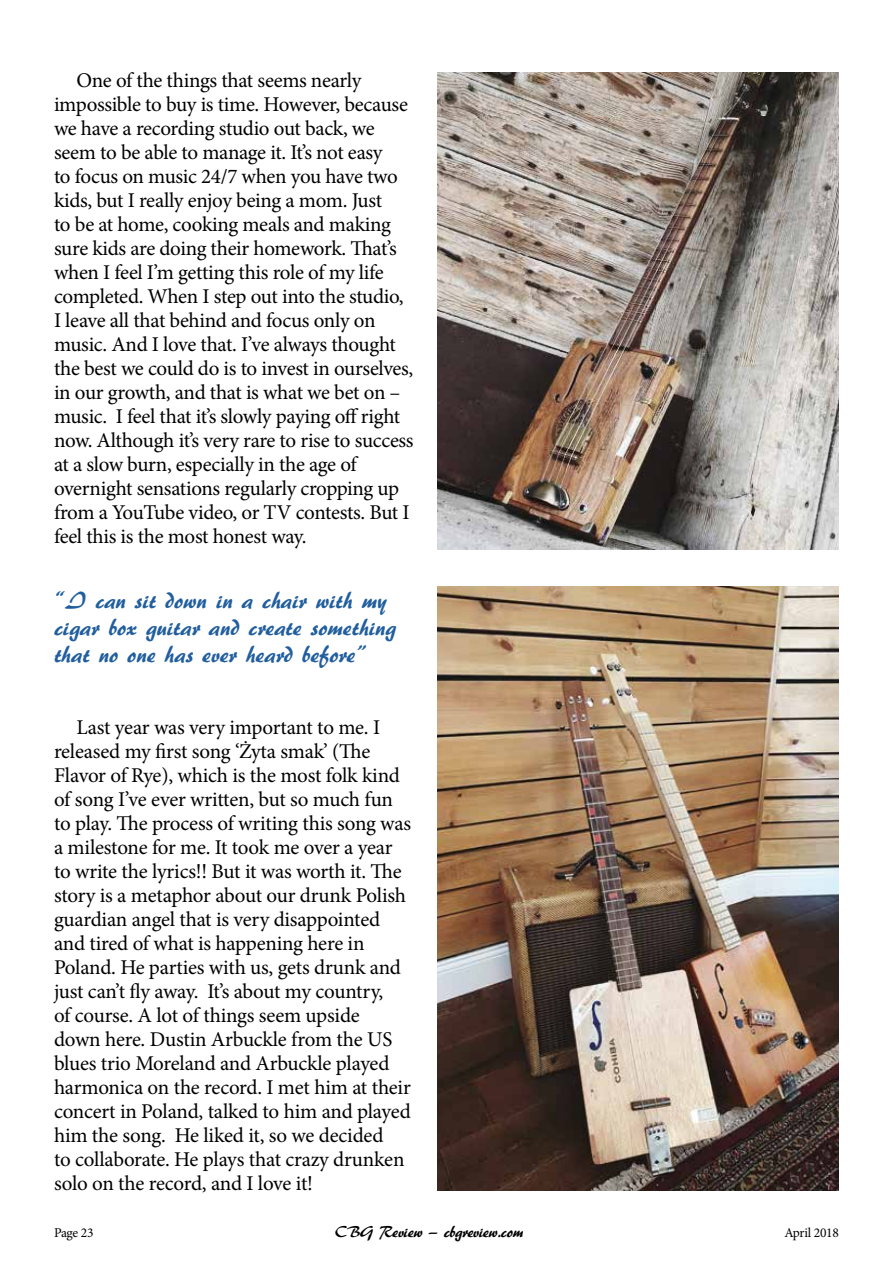
<style>
.page{position:relative;width:893px;height:1263px;background:#fff}
.page>*{position:absolute;margin:0;border:0;box-sizing:border-box;transform-origin:0 0}
.t1{font:24px/27px "ARBERKLEY";color:#215e9e}
.t2{font:21px/24px "Minion Pro";letter-spacing:-.015em;color:#000}
.t3{font:16.5px "ARBERKLEY";letter-spacing:-.02em;color:#000}
.t4{font:13.5px "Minion Pro";letter-spacing:-.02em;color:#000}
</style>
<div class="page">
<img style="left:437px;top:72px;width:402px;height:478px">
<img style="left:437px;top:586px;width:402px;height:605px">
<p class="t2" style="left:54px;top:69px;width:361px;text-indent:22px">One of the things that seems nearly impossible to buy is time. However, because we have a recording studio out back, we seem to be able to manage it. It’s not easy<br>to focus on music 24/7 when you have two kids, but I really enjoy being a mom. Just<br>to be at home, cooking meals and making sure kids are doing their homework. That’s when I feel I’m getting this role of my life completed. When I step out into the studio, I leave all that behind and focus only on music. And I love that. I’ve always thought the best we could do is to invest in ourselves, in our growth, and that is what we bet on – music. I feel that it’s slowly paying off right now. Although it’s very rare to rise to success at a slow burn, especially in the age of overnight sensations regularly cropping up from a YouTube video, or TV contests. But I feel this is the most honest way.</p>
<p class="t1" style="left:54px;top:587px;width:344px">“I can sit down in a chair with my cigar box guitar and create something that no one has ever heard before”</p>
<p class="t2" style="left:54px;top:715px;width:359px;text-indent:22px">Last year was very important to me. I released my first song ‘Żyta smak’ (The Flavor of Rye), which is the most folk kind of song I’ve ever written, but so much fun to play. The process of writing this song was a milestone for me. It took me over a year to write the lyrics!! But it was worth it. The story is a metaphor about our drunk Polish guardian angel that is very disappointed and tired of what is happening here in Poland. He parties with us, gets drunk and just can’t fly away. It’s about my country,<br>of course. A lot of things seem upside down here. Dustin Arbuckle from the US blues trio Moreland and Arbuckle played harmonica on the record. I met him at their concert in Poland, talked to him and played him the song. He liked it, so we decided<br>to collaborate. He plays that crazy drunken solo on the record, and I love it!</p>
<p class="t4" style="left:54px;top:1223px;width:41px">Page 23</p>
<p class="t3" style="left:335px;top:1221px;width:189px">CBG Review — cbgreview.com</p>
<p class="t4" style="left:784px;top:1223px;width:56px">April 2018</p>
</div>
